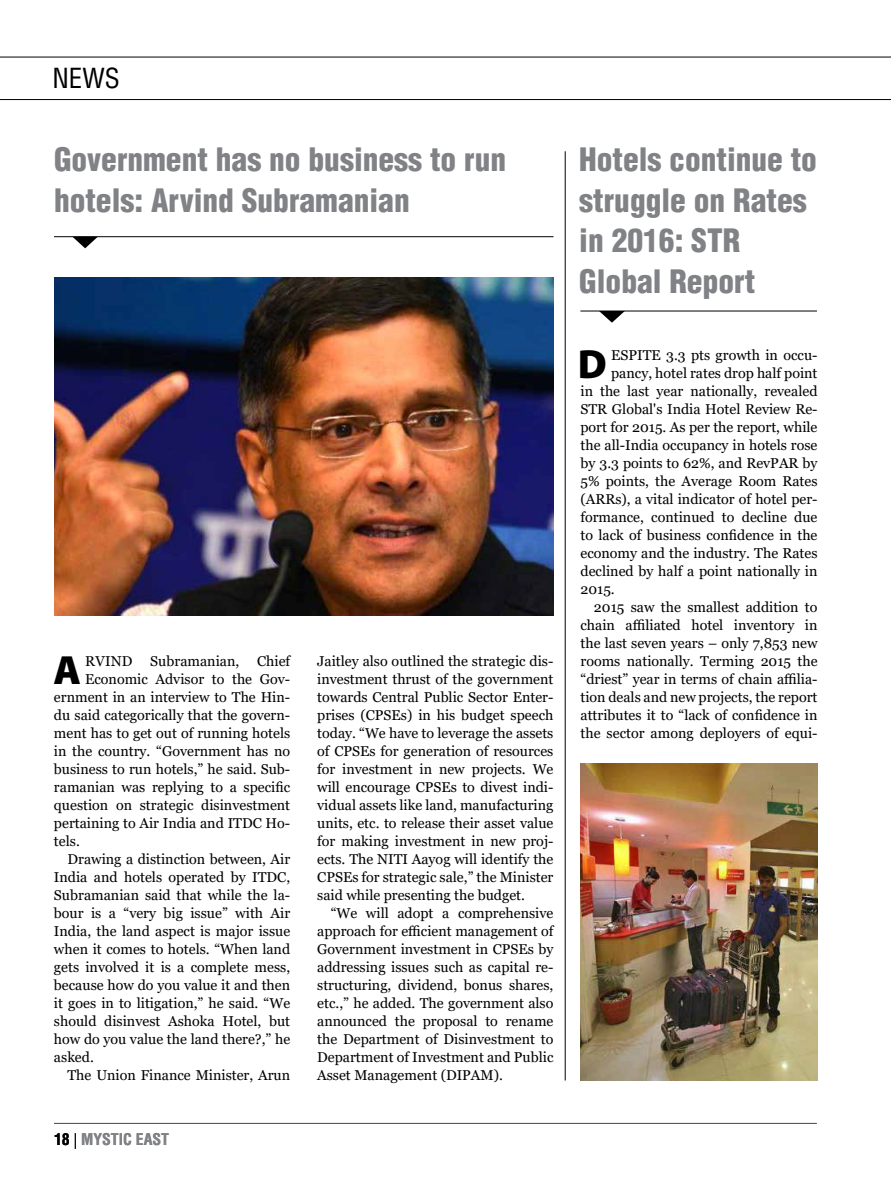
<style>
.page{position:relative;width:891px;height:1188px;background:#fff}
.page>*{position:absolute;margin:0;border:0;box-sizing:border-box;transform-origin:0 0}
.t1{font:900 40.95px "Myriad Pro";color:#000}
.t2{font:900 condensed 31.5px/40.5px "Helvetica LT Std";color:#808285}
.t3{font:condensed 27px "Helvetica LT Std";color:#000}
.t4{font:700 condensed 15.75px "Helvetica LT Std";color:#808285}
.t5{font:14.25px/18px "Georgia";color:#000;text-align:justify}
.s1{color:#000}
.s2{font-weight:300;font-stretch:normal;color:#000}
</style>
<div class="page">
<hr style="left:0;top:57px;width:891px;height:1px;background:#000">
<hr style="left:0;top:99px;width:891px;height:1px;background:#000">
<hr style="left:54px;top:1123px;width:763px;height:1px;background:#58595b">
<hr style="left:54px;top:236px;width:500px;height:1px;background:#000">
<svg style="left:72px;top:237px;width:26px;height:11px"></svg>
<img style="left:54px;top:277px;width:500px;height:339px">
<hr style="left:565px;top:151px;width:1px;height:930px;background:#000">
<hr style="left:580px;top:311px;width:237px;height:1px;background:#000">
<svg style="left:599px;top:311px;width:26px;height:12px"></svg>
<img style="left:580px;top:763px;width:238px;height:318px">
<h3 class="t3" style="left:52px;top:61px;width:69px">NEWS</h3>
<h2 class="t2" style="left:54px;top:139px;width:454px">Government has no business to run hotels: Arvind Subramanian</h2>
<h2 class="t2" style="left:579px;top:139px;width:239px">Hotels continue to struggle on Rates in 2016: STR<br>Global Report</h2>
<h1 class="t1" style="left:53px;top:643px;width:29px">A</h1>
<p class="t5" style="left:85px;top:652px;width:206px">RVIND Subramanian, Chief</p>
<p class="t5" style="left:85px;top:670px;width:207px">Economic Advisor to the Gov-</p>
<p class="t5" style="left:54px;top:688px;width:238px">ernment in an interview to The Hin-</p>
<p class="t5" style="left:54px;top:706px;width:238px">du said categorically that the govern-</p>
<p class="t5" style="left:54px;top:724px;width:238px">ment has to get out of running hotels</p>
<p class="t5" style="left:54px;top:742px;width:238px">in the country. “Government has no</p>
<p class="t5" style="left:54px;top:760px;width:238px">business to run hotels,” he said. Sub-</p>
<p class="t5" style="left:54px;top:778px;width:238px">ramanian was replying to a specific</p>
<p class="t5" style="left:54px;top:796px;width:238px">question on strategic disinvestment</p>
<p class="t5" style="left:54px;top:814px;width:238px">pertaining to Air India and ITDC Ho-</p>
<p class="t5" style="left:54px;top:832px;width:27px">tels.</p>
<p class="t5" style="left:67px;top:850px;width:224px">Drawing a distinction between, Air</p>
<p class="t5" style="left:54px;top:868px;width:238px">India and hotels operated by ITDC,</p>
<p class="t5" style="left:54px;top:886px;width:238px">Subramanian said that while the la-</p>
<p class="t5" style="left:54px;top:904px;width:238px">bour is a “very big issue” with Air</p>
<p class="t5" style="left:54px;top:922px;width:238px">India, the land aspect is major issue</p>
<p class="t5" style="left:54px;top:940px;width:238px">when it comes to hotels. “When land</p>
<p class="t5" style="left:54px;top:958px;width:238px">gets involved it is a complete mess,</p>
<p class="t5" style="left:54px;top:976px;width:238px">because how do you value it and then</p>
<p class="t5" style="left:54px;top:994px;width:238px">it goes in to litigation,” he said. “We</p>
<p class="t5" style="left:54px;top:1012px;width:238px">should disinvest Ashoka Hotel, but</p>
<p class="t5" style="left:54px;top:1030px;width:238px">how do you value the land there?,” he</p>
<p class="t5" style="left:54px;top:1048px;width:41px">asked.</p>
<p class="t5" style="left:67px;top:1066px;width:224px">The Union Finance Minister, Arun</p>
<p class="t4" style="left:54px;top:1130px;width:117px"><span class="s1">18</span> <span class="s2">|</span> MYSTIC EAST</p>
<p class="t5" style="left:317px;top:652px;width:238px">Jaitley also outlined the strategic dis&shy;investment thrust of the government towards Central Public Sector Enter&shy;prises (CPSEs) in his budget speech today. “We have to leverage the assets of CPSEs for generation of resources for investment in new projects. We will encourage CPSEs to divest indi&shy;vidual assets like land, manufacturing units, etc. to release their asset value for making investment in new proj&shy;ects. The NITI Aayog will identify the CPSEs for strategic sale,” the Minister said while presenting the budget.</p>
<p class="t5" style="left:317px;top:904px;width:238px;text-indent:13px">“We will adopt a comprehensive approach for efficient management of Government investment in CPSEs by addressing issues such as capital re&shy;structuring, dividend, bonus shares, etc.,” he added. The government also announced the proposal to rename the Department of Disinvestment to Department of Investment and Public Asset Management (DIPAM).</p>
<h1 class="t1" style="left:578px;top:337px;width:31px">D</h1>
<p class="t5" style="left:611px;top:346px;width:208px">ESPITE 3.3 pts growth in occu-</p>
<p class="t5" style="left:611px;top:364px;width:208px">pancy, hotel rates drop half point</p>
<p class="t5" style="left:580px;top:382px;width:239px">in the last year nationally, revealed</p>
<p class="t5" style="left:580px;top:400px;width:239px">STR Global's India Hotel Review Re-</p>
<p class="t5" style="left:580px;top:418px;width:239px">port for 2015. As per the report, while</p>
<p class="t5" style="left:580px;top:436px;width:239px">the all-India occupancy in hotels rose</p>
<p class="t5" style="left:580px;top:454px;width:239px">by 3.3 points to 62%, and RevPAR by</p>
<p class="t5" style="left:580px;top:472px;width:239px">5% points, the Average Room Rates</p>
<p class="t5" style="left:580px;top:490px;width:239px">(ARRs), a vital indicator of hotel per-</p>
<p class="t5" style="left:580px;top:508px;width:239px">formance, continued to decline due</p>
<p class="t5" style="left:580px;top:526px;width:239px">to lack of business confidence in the</p>
<p class="t5" style="left:580px;top:544px;width:239px">economy and the industry. The Rates</p>
<p class="t5" style="left:580px;top:562px;width:239px">declined by half a point nationally in</p>
<p class="t5" style="left:580px;top:580px;width:36px">2015.</p>
<p class="t5" style="left:594px;top:598px;width:225px">2015 saw the smallest addition to</p>
<p class="t5" style="left:580px;top:616px;width:239px">chain affiliated hotel inventory in</p>
<p class="t5" style="left:580px;top:634px;width:239px">the last seven years – only 7,853 new</p>
<p class="t5" style="left:580px;top:652px;width:239px">rooms nationally. Terming 2015 the</p>
<p class="t5" style="left:580px;top:670px;width:239px">“driest” year in terms of chain affilia-</p>
<p class="t5" style="left:580px;top:688px;width:239px">tion deals and new projects, the report</p>
<p class="t5" style="left:580px;top:706px;width:239px">attributes it to “lack of confidence in</p>
<p class="t5" style="left:580px;top:724px;width:239px">the sector among deployers of equi-</p>
</div>
